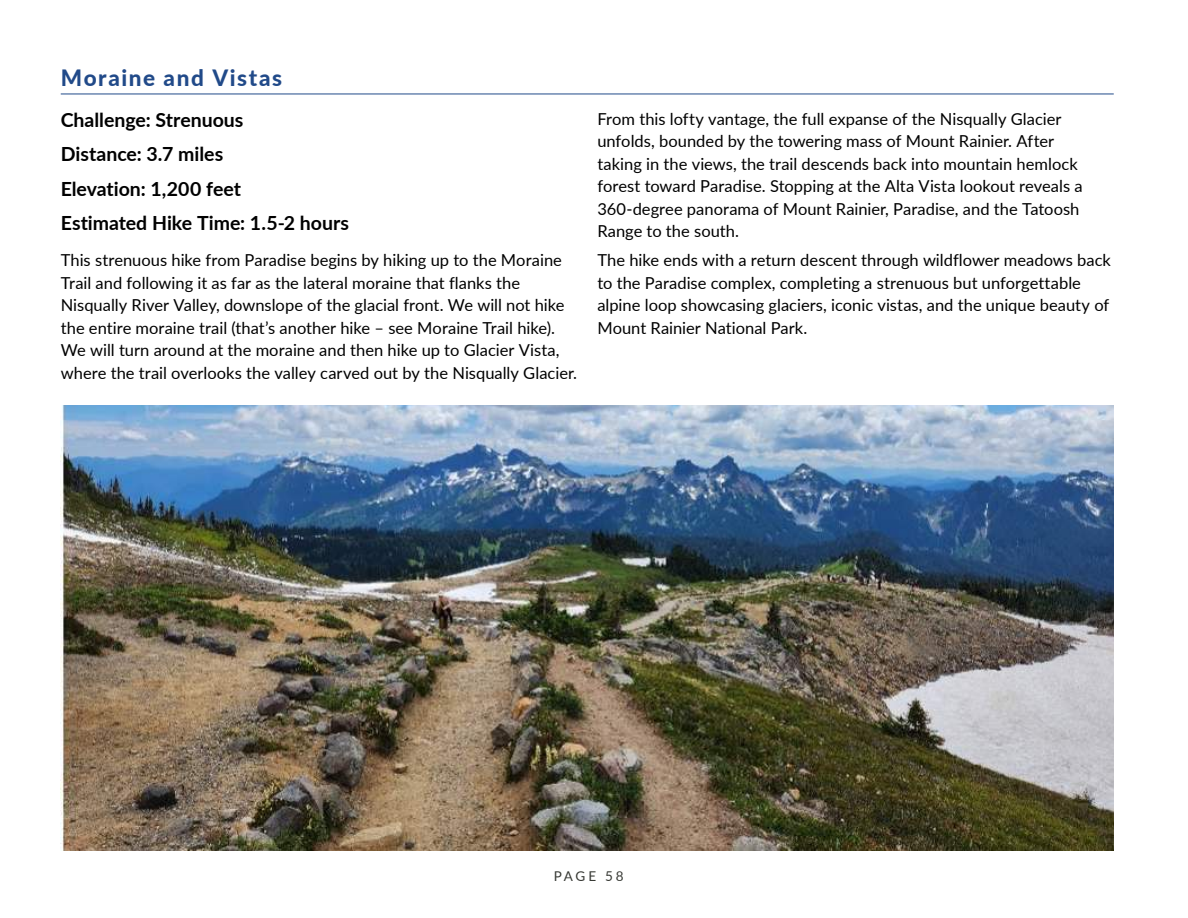
<style>
.page{position:relative;width:1188px;height:918px;background:#fff}
.page>*{position:absolute;margin:0;border:0;box-sizing:border-box;transform-origin:0 0}
.t1{font:800 22.5px "Lato";letter-spacing:.07em;color:#214a89}
.t2{font:700 19.5px/34.5px "Lato";color:#000}
.t3{font:16.5px/22.5px "Lato";color:#000}
.t4{font:13.5px "Lato";letter-spacing:.195em;color:#373934}
</style>
<div class="page">
<img style="left:61px;top:405px;width:1053px;height:445px">
<hr style="left:61px;top:94px;width:1053px;height:1px;background:#214a89">
<h1 class="t1" style="left:61px;top:69px;width:223px">Moraine and Vistas</h1>
<p class="t2" style="left:61px;top:104px;width:290px">Challenge: Strenuous<br>Distance: 3.7 miles<br>Elevation: 1,200 feet<br>Estimated Hike Time: 1.5-2 hours</p>
<p class="t3" style="left:61px;top:250px;width:518px">This strenuous hike from Paradise begins by hiking up to the Moraine Trail and following it as far as the lateral moraine that flanks the Nisqually River Valley, downslope of the glacial front. We will not hike the entire moraine trail (that’s another hike – see Moraine Trail hike).<br>We will turn around at the moraine and then hike up to Glacier Vista, where the trail overlooks the valley carved out by the Nisqually Glacier.</p>
<p class="t3" style="left:597px;top:108px;width:487px">From this lofty vantage, the full expanse of the Nisqually Glacier unfolds, bounded by the towering mass of Mount Rainier. After taking in the views, the trail descends back into mountain hemlock forest toward Paradise. Stopping at the Alta Vista lookout reveals a 360-degree panorama of Mount Rainier, Paradise, and the Tatoosh Range to the south.</p>
<p class="t3" style="left:597px;top:250px;width:515px">The hike ends with a return descent through wildflower meadows back to the Paradise complex, completing a strenuous but unforgettable alpine loop showcasing glaciers, iconic vistas, and the unique beauty of Mount Rainier National Park.</p>
<p class="t4" style="left:554px;top:870px;width:71px">PAGE 58</p>
</div>
